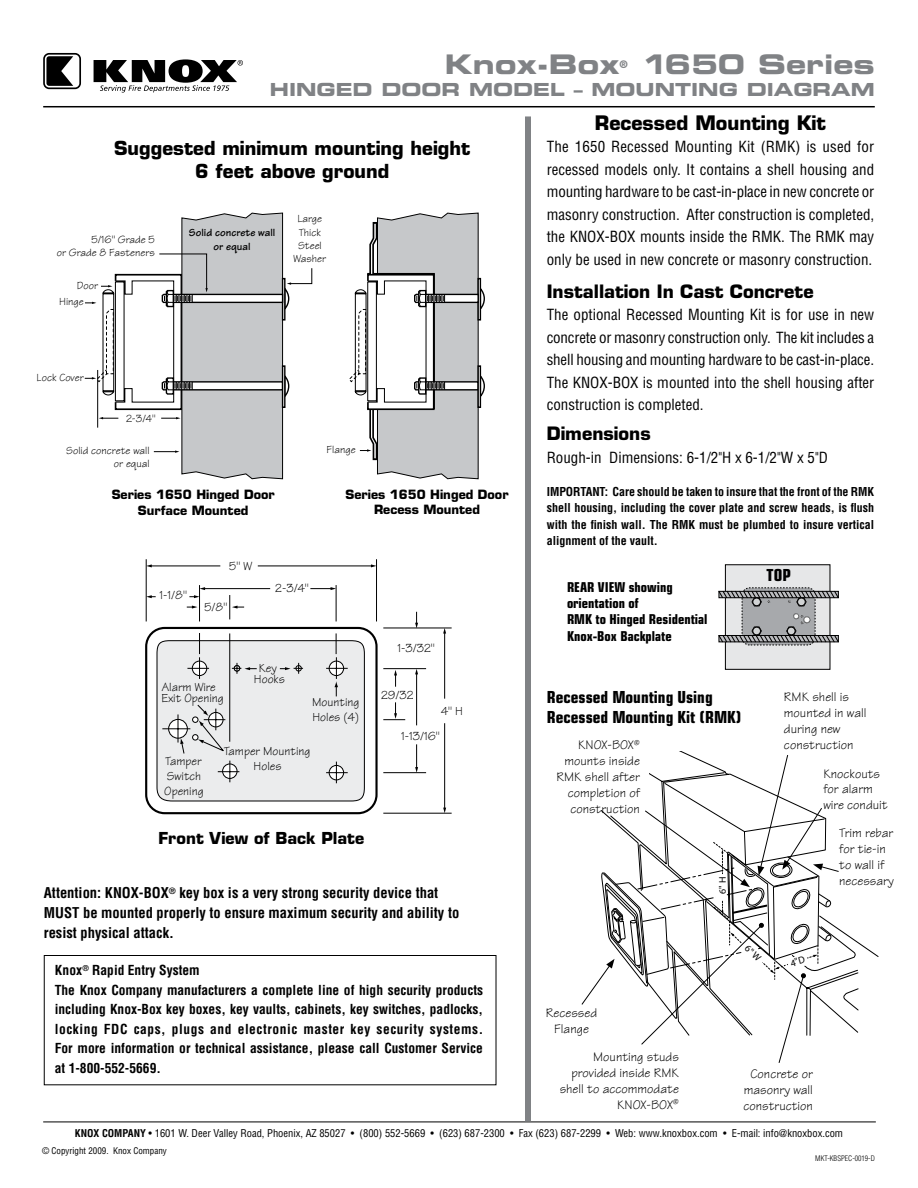
<style>
.page{position:relative;width:918px;height:1188px;background:#fff}
.page>*{position:absolute;margin:0;border:0;box-sizing:border-box;transform-origin:0 0}
.t1{font:27px "Eurostile Bold Extended Two";color:#808285}
.t2{font:700 19.5px "Eurostile";color:#000}
.t3{font:700 18.9px/23.1px "Eurostile";color:#000;text-align:center}
.t4{font:700 18px "Eurostile";color:#000}
.t5{font:18px "Eurostile Bold Extended Two";color:#808285}
.t6{font:700 condensed 16.65px/20px "Eurostile";color:#000}
.t7{font:700 16.05px "Eurostile";color:#000}
.t8{font:condensed 15px/22.5px "Helvetica";color:#000;text-align:justify}
.t9{font:700 condensed 14.55px/20px "Helvetica";color:#000}
.t10{font:700 condensed 13.65px/16.4px "Eurostile";color:#000}
.t11{font:700 condensed 13.5px/19.5px "Helvetica";color:#000}
.t12{font:13.35px/15.9px "Tekton";color:#000}
.t13{font:12.45px/15px "Tekton";color:#000}
.t14{font:700 12.45px/15.1px "Eurostile";color:#000;text-align:center}
.t15{font:700 condensed 12px/16.5px "Helvetica";color:#000;text-align:justify}
.t16{font:11.1px/13.4px "Tekton";color:#000;text-align:right}
.t17{font:700 11.1px/13.2px "Tekton";color:#000;text-align:center}
.t18{font:condensed 10.5px "Helvetica";color:#000}
.t19{font:10.5px "Eurostile Bold Extended Two";color:#808285}
.t20{font:9.6px "Myriad";color:#000}
.t21{font:condensed 9px "Helvetica";color:#000}
.t22{font:300 condensed 7.5px "Helvetica";color:#000}
.s1{font-weight:700}
</style>
<div class="page">
<svg style="left:85px;top:212px;width:227px;height:268px"></svg>
<svg style="left:349px;top:212px;width:136px;height:268px"></svg>
<div style="left:145px;top:627px;width:233px;height:187px;border:2px solid #000;border-radius:18px"></div>
<hr style="left:146px;top:559px;width:1px;height:62px;background:#000">
<hr style="left:151px;top:566px;width:69px;height:1px;background:#000">
<hr style="left:258px;top:566px;width:114px;height:1px;background:#000">
<svg style="left:146px;top:564px;width:6px;height:3px"></svg>
<hr style="left:376px;top:559px;width:1px;height:62px;background:#000">
<hr style="left:383px;top:628px;width:69px;height:1px;background:#000">
<hr style="left:383px;top:813px;width:69px;height:1px;background:#000">
<hr style="left:444px;top:723px;width:1px;height:86px;background:#000">
<hr style="left:444px;top:633px;width:1px;height:66px;background:#000">
<svg style="left:443px;top:628px;width:3px;height:6px"></svg>
<svg style="left:443px;top:808px;width:3px;height:5px"></svg>
<hr style="left:416px;top:673px;width:1px;height:52px;background:#000">
<svg style="left:415px;top:669px;width:3px;height:5px"></svg>
<svg style="left:415px;top:612px;width:3px;height:16px"></svg>
<hr style="left:383px;top:668px;width:43px;height:1px;background:#000">
<hr style="left:383px;top:772px;width:43px;height:1px;background:#000">
<svg style="left:415px;top:744px;width:3px;height:29px"></svg>
<hr style="left:336px;top:585px;width:1px;height:36px;background:#000">
<hr style="left:199px;top:585px;width:1px;height:36px;background:#000">
<svg style="left:310px;top:587px;width:26px;height:3px"></svg>
<hr style="left:204px;top:588px;width:66px;height:1px;background:#000">
<svg style="left:146px;top:595px;width:10px;height:3px"></svg>
<svg style="left:189px;top:587px;width:16px;height:11px"></svg>
<svg style="left:187px;top:606px;width:10px;height:3px"></svg>
<svg style="left:394px;top:670px;width:3px;height:17px"></svg>
<svg style="left:383px;top:702px;width:22px;height:18px"></svg>
<svg style="left:156px;top:633px;width:209px;height:169px;background:#e0e1e2"></svg>
<svg style="left:230px;top:595px;width:14px;height:24px"></svg>
<svg style="left:43px;top:53px;width:38px;height:36px"></svg>
<svg style="left:94px;top:59px;width:149px;height:34px"></svg>
<hr style="left:43px;top:106px;width:832px;height:1px;background:#000">
<hr style="left:43px;top:1122px;width:833px;height:1px;background:#000">
<div style="left:525px;top:116px;width:6px;height:1005px;background:#808285"></div>
<div style="left:44px;top:955px;width:452px;height:130px;border:1px solid #000"></div>
<svg style="left:681px;top:752px;width:197px;height:281px"></svg>
<div style="left:725px;top:565px;width:105px;height:104px;background:#e6e7e8"></div>
<div style="left:742px;top:588px;width:73px;height:57px;background:#a7a9ac;border-radius:7px"></div>
<div style="left:742px;top:588px;width:73px;height:57px;border:1px dashed #000;border-radius:7px"></div>
<svg style="left:718px;top:590px;width:121px;height:16px"></svg>
<div style="left:798px;top:598px;width:7px;height:8px;background:#d1d3d4;border-radius:50%"></div>
<div style="left:798px;top:598px;width:7px;height:8px;border:1px solid #000;border-radius:50%"></div>
<svg style="left:718px;top:614px;width:121px;height:29px"></svg>
<svg style="left:581px;top:754px;width:259px;height:309px"></svg>
<h1 class="t1" style="left:445px;top:45px;width:176px">Knox-Box</h1>
<p class="t19" style="left:619px;top:57px;width:10px">®</p>
<h1 class="t1" style="left:641px;top:45px;width:235px">1650 Series</h1>
<p class="t5" style="left:270px;top:76px;width:606px">HINGED DOOR MODEL – MOUNTING DIAGRAM</p>
<p class="t3" style="left:114px;top:137px;width:358px">Suggested minimum mounting height<br>6 feet above ground</p>
<p class="t16" style="left:57px;top:233px;width:100px">5/16" Grade 5<br>or Grade 8 Fasteners</p>
<p class="t16" style="left:77px;top:279px;width:23px">Door</p>
<p class="t16" style="left:59px;top:295px;width:26px">Hinge</p>
<p class="t17" style="left:189px;top:226px;width:88px">Solid concrete wall or equal</p>
<p class="t16" style="left:293px;top:212px;width:34px;text-align:center">Large<br>Thick<br>Steel<br>Washer</p>
<p class="t16" style="left:37px;top:371px;width:49px">Lock Cover</p>
<p class="t16" style="left:126px;top:412px;width:31px">2-3/4"</p>
<p class="t16" style="left:66px;top:444px;width:85px">Solid concrete wall or equal</p>
<p class="t14" style="left:112px;top:487px;width:165px">Series 1650 Hinged Door<br>Surface Mounted</p>
<p class="t13" style="left:229px;top:558px;width:24px">5" W</p>
<p class="t16" style="left:327px;top:443px;width:31px">Flange</p>
<p class="t14" style="left:346px;top:487px;width:165px">Series 1650 Hinged Door<br>Recess Mounted</p>
<p class="t13" style="left:159px;top:588px;width:29px">1-1/8"</p>
<p class="t13" style="left:204px;top:600px;width:24px">5/8"</p>
<p class="t13" style="left:161px;top:681px;width:64px;line-height:11.4px">Alarm Wire<br>Exit Opening</p>
<p class="t13" style="left:275px;top:581px;width:35px">2-3/4"</p>
<p class="t13" style="left:254px;top:662px;width:32px;line-height:11.4px;text-align:center">Key<br>Hooks</p>
<p class="t13" style="left:312px;top:695px;width:49px">Mounting<br>Holes (4)</p>
<p class="t13" style="left:164px;top:753px;width:41px">Tamper<br>Switch<br>Opening</p>
<p class="t13" style="left:224px;top:743px;width:88px;text-align:center">Tamper Mounting<br>Holes</p>
<p class="t7" style="left:158px;top:828px;width:207px">Front View of Back Plate</p>
<p class="t13" style="left:397px;top:640px;width:39px">1-3/32"</p>
<p class="t13" style="left:381px;top:687px;width:34px">29/32</p>
<p class="t13" style="left:441px;top:704px;width:23px">4" H</p>
<p class="t13" style="left:401px;top:729px;width:40px">1-13/16"</p>
<p class="t9" style="left:44px;top:883px;width:417px">Attention: KNOX-BOX<sup>®</sup> key box is a very strong security device that<br>MUST be mounted properly to ensure maximum security and ability to resist physical attack.</p>
<p class="t11" style="left:55px;top:961px;width:430px">Knox<sup>®</sup> Rapid Entry System<br>The Knox Company manufacturers a complete line of high security products including Knox-Box key boxes, key vaults, cabinets, key switches, padlocks, locking FDC caps, plugs and electronic master key security systems.<br>For more information or technical assistance, please call Customer Service at 1-800-552-5669.</p>
<h2 class="t2" style="left:595px;top:110px;width:233px">Recessed Mounting Kit</h2>
<p class="t8" style="left:547px;top:135px;width:329px">The 1650 Recessed Mounting Kit (RMK) is used for recessed models only. It contains a shell housing and mounting hardware to be cast-in-place in new concrete or masonry construction. After construction is completed, the KNOX-BOX mounts inside the RMK. The RMK may only be used in new concrete or masonry construction.</p>
<p class="t4" style="left:547px;top:280px;width:268px">Installation In Cast Concrete</p>
<p class="t8" style="left:547px;top:304px;width:329px">The optional Recessed Mounting Kit is for use in new concrete or masonry construction only. The kit includes a shell housing and mounting hardware to be cast-in-place.<br>The KNOX-BOX is mounted into the shell housing after construction is completed.</p>
<p class="t4" style="left:547px;top:423px;width:106px">Dimensions</p>
<p class="t8" style="left:547px;top:446px;width:283px">Rough-in Dimensions: 6-1/2"H x 6-1/2"W x 5"D</p>
<p class="t15" style="left:547px;top:483px;width:329px">IMPORTANT: Care should be taken to insure that the front of the RMK shell housing, including the cover plate and screw heads, is flush with the finish wall. The RMK must be plumbed to insure vertical alignment of the vault.</p>
<p class="t10" style="left:567px;top:578px;width:142px">REAR VIEW showing orientation of<br>RMK to Hinged Residential<br>Knox-Box Backplate</p>
<p class="t6" style="left:547px;top:687px;width:196px">Recessed Mounting Using<br>Recessed Mounting Kit (RMK)</p>
<p class="t12" style="left:556px;top:737px;width:85px;text-align:right">KNOX-BOX<sup>® </sup>mounts inside<br>RMK shell after completion of construction</p>
<p class="t20" style="left:718px;top:894px;width:19px;rotate:-90deg">6" H</p>
<p class="t6" style="left:767px;top:564px;width:26px">TOP</p>
<p class="t12" style="left:784px;top:689px;width:84px">RMK shell is mounted in wall during new construction</p>
<p class="t12" style="left:823px;top:765px;width:66px">Knockouts for alarm wire conduit</p>
<p class="t12" style="left:839px;top:825px;width:56px">Trim rebar for tie-in to wall if necessary</p>
<p class="t12" style="left:546px;top:1004px;width:53px;text-align:center">Recessed<br>Flange</p>
<p class="t12" style="left:560px;top:1049px;width:121px;text-align:right">Mounting studs provided inside RMK shell to accommodate<br>KNOX-BOX<sup>®</sup></p>
<p class="t12" style="left:743px;top:1066px;width:71px;text-align:center">Concrete or masonry wall construction</p>
<p class="t18" style="left:75px;top:1126px;width:770px"><span class="s1">KNOX COMPANY</span> • 1601 W. Deer Valley Road, Phoenix, AZ 85027 • (800) 552-5669 • (623) 687-2300 • Fax (623) 687-2299 • Web: www.knoxbox.com • E-mail: info@knoxbox.com</p>
<p class="t22" style="left:815px;top:1153px;width:61px">MKT-KBSPEC-0019-D</p>
<p class="t21" style="left:42px;top:1145px;width:126px">© Copyright 2009. Knox Company</p>
</div>
